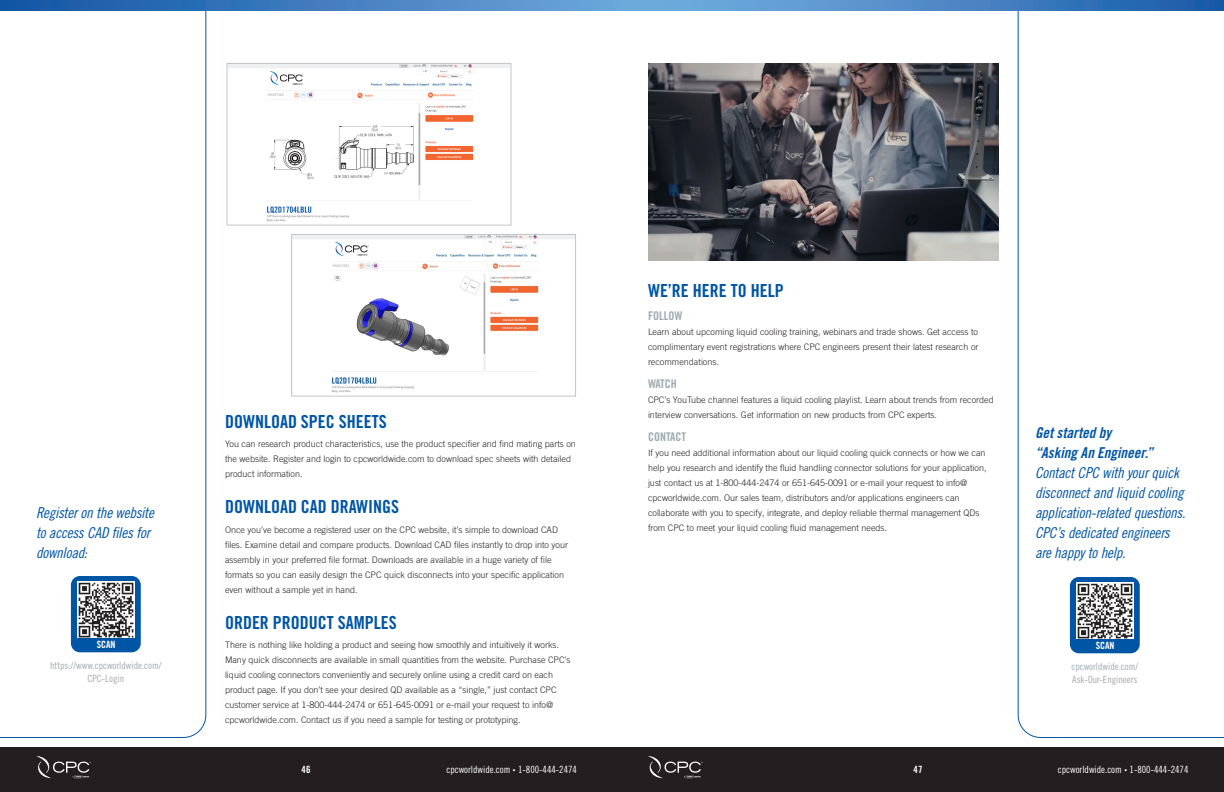
<style>
.page{position:relative;width:1224px;height:792px;background:#fff}
.page>*{position:absolute;margin:0;border:0;box-sizing:border-box;transform-origin:0 0}
.intro_page_paragraph_headers{font:18px "Trade Gothic LT Pro Bd Cn 20";color:#0155a5}
.t1{font:15px/20px "Trade Gothic LT Pro Cn 18 Obl";letter-spacing:-.015em;color:#0155a5}
.t2{font:15px/20px "Trade Gothic LT Pro Bd Cn 20 Obl";color:#0155a5}
.intro_page_paragraph_subheads{font:12px "Trade Gothic LT Pro Bd Cn 20";color:#9faab2}
.t3{font:10px/13px "Trade Gothic LT Pro Cn 18";color:#9faab2}
.t4{font:10px "Trade Gothic LT Pro Cn 18";color:#fff}
.t5{font:10px "Trade Gothic LT Pro Bd Cn 20";color:#fff}
.t6{font:300 9px/15px "Trade Gothic LT Pro";color:#231f20}
.s1{font-family:"Trade Gothic LT Pro Bd Cn 20";font-size:15px}
</style>
<div class="page">
<div style="left:0;top:747px;width:1224px;height:45px;background:#231f20"></div>
<svg style="left:36px;top:756px;width:55px;height:22px"></svg>
<svg style="left:648px;top:756px;width:55px;height:22px"></svg>
<svg style="left:1018px;top:10px;width:206px;height:728px"></svg>
<div style="left:1070px;top:577px;width:70px;height:76px;background:#0155a5;border-radius:9px"></div>
<img style="left:1076px;top:583px;width:58px;height:56px">
<img style="left:648px;top:64px;width:351px;height:197px">
<svg style="left:0;top:10px;width:206px;height:728px"></svg>
<div style="left:71px;top:576px;width:70px;height:76px;background:#0155a5;border-radius:9px"></div>
<img style="left:77px;top:582px;width:58px;height:56px">
<svg style="left:226px;top:63px;width:286px;height:163px"></svg>
<svg style="left:291px;top:234px;width:285px;height:163px"></svg>
<svg style="left:0;top:0;width:1224px;height:10px"></svg>
<p class="t1" style="left:36px;top:503px;width:119px">Register on the website to access CAD files for download:</p>
<p class="t5" style="left:97px;top:639px;width:20px">SCAN</p>
<p class="t3" style="left:50px;top:658px;width:113px;text-align:center">https://www.cpcworldwide.com/<br>CPC-Login</p>
<p class="intro_page_paragraph_headers" style="left:225px;top:411px;width:163px">DOWNLOAD SPEC SHEETS</p>
<p class="t6" style="left:225px;top:437px;width:352px">You can research product characteristics, use the product specifier and find mating parts on the website. Register and login to cpcworldwide.com to download spec sheets with detailed product information.</p>
<p class="intro_page_paragraph_headers" style="left:225px;top:496px;width:176px">DOWNLOAD CAD DRAWINGS</p>
<p class="t6" style="left:225px;top:522px;width:345px">Once you’ve become a registered user on the CPC website, it’s simple to download CAD files. Examine detail and compare products. Download CAD files instantly to drop into your assembly in your preferred file format. Downloads are available in a huge variety of file formats so you can easily design the CPC quick disconnects into your specific application even without a sample yet in hand.</p>
<p class="intro_page_paragraph_headers" style="left:225px;top:612px;width:173px">ORDER PRODUCT SAMPLES</p>
<p class="t6" style="left:225px;top:638px;width:347px">There is nothing like holding a product and seeing how smoothly and intuitively it works.<br>Many quick disconnects are available in small quantities from the website. Purchase CPC’s liquid cooling connectors conveniently and securely online using a credit card on each product page. If you don’t see your desired QD available as a “single,” just contact CPC customer service at 1-800-444-2474 or 651-645-0091 or e-mail your request to info@ cpcworldwide.com. Contact us if you need a sample for testing or prototyping.</p>
<p class="intro_page_paragraph_headers" style="left:648px;top:279px;width:137px">WE’RE HERE TO HELP</p>
<p class="intro_page_paragraph_subheads" style="left:648px;top:308px;width:36px">FOLLOW</p>
<p class="t6" style="left:648px;top:324px;width:332px;text-align:justify">Learn about upcoming liquid cooling training, webinars and trade shows. Get access to complimentary event registrations where CPC engineers present their latest research or recommendations.</p>
<p class="intro_page_paragraph_subheads" style="left:648px;top:376px;width:30px">WATCH</p>
<p class="t6" style="left:648px;top:392px;width:347px">CPC’s YouTube channel features a liquid cooling playlist. Learn about trends from recorded interview conversations. Get information on new products from CPC experts.</p>
<p class="intro_page_paragraph_subheads" style="left:648px;top:429px;width:40px">CONTACT</p>
<p class="t6" style="left:648px;top:445px;width:340px">If you need additional information about our liquid cooling quick connects or how we can help you research and identify the fluid handling connector solutions for your application, just contact us at 1-800-444-2474 or 651-645-0091 or e-mail your request to info@ cpcworldwide.com. Our sales team, distributors and/or applications engineers can collaborate with you to specify, integrate, and deploy reliable thermal management QDs from CPC to meet your liquid cooling fluid management needs.</p>
<p class="t2" style="left:1035px;top:423px;width:120px">Get started by “Asking An Engineer.”</p>
<p class="t1" style="left:1035px;top:463px;width:152px">Contact CPC with your quick disconnect and liquid cooling application-related questions.<br>CPC’s dedicated engineers are happy to help.</p>
<p class="t5" style="left:1096px;top:640px;width:20px">SCAN</p>
<p class="t3" style="left:1072px;top:659px;width:68px">cpcworldwide.com/<br>Ask-Our-Engineers</p>
<p class="t5" style="left:302px;top:764px;width:10px">46</p>
<p class="t4" style="left:447px;top:764px;width:132px">cpcworldwide.com <span class="s1">·</span> 1-800-444-2474</p>
<p class="t5" style="left:914px;top:764px;width:10px">47</p>
<p class="t4" style="left:1058px;top:764px;width:132px">cpcworldwide.com <span class="s1">·</span> 1-800-444-2474</p>
</div>
